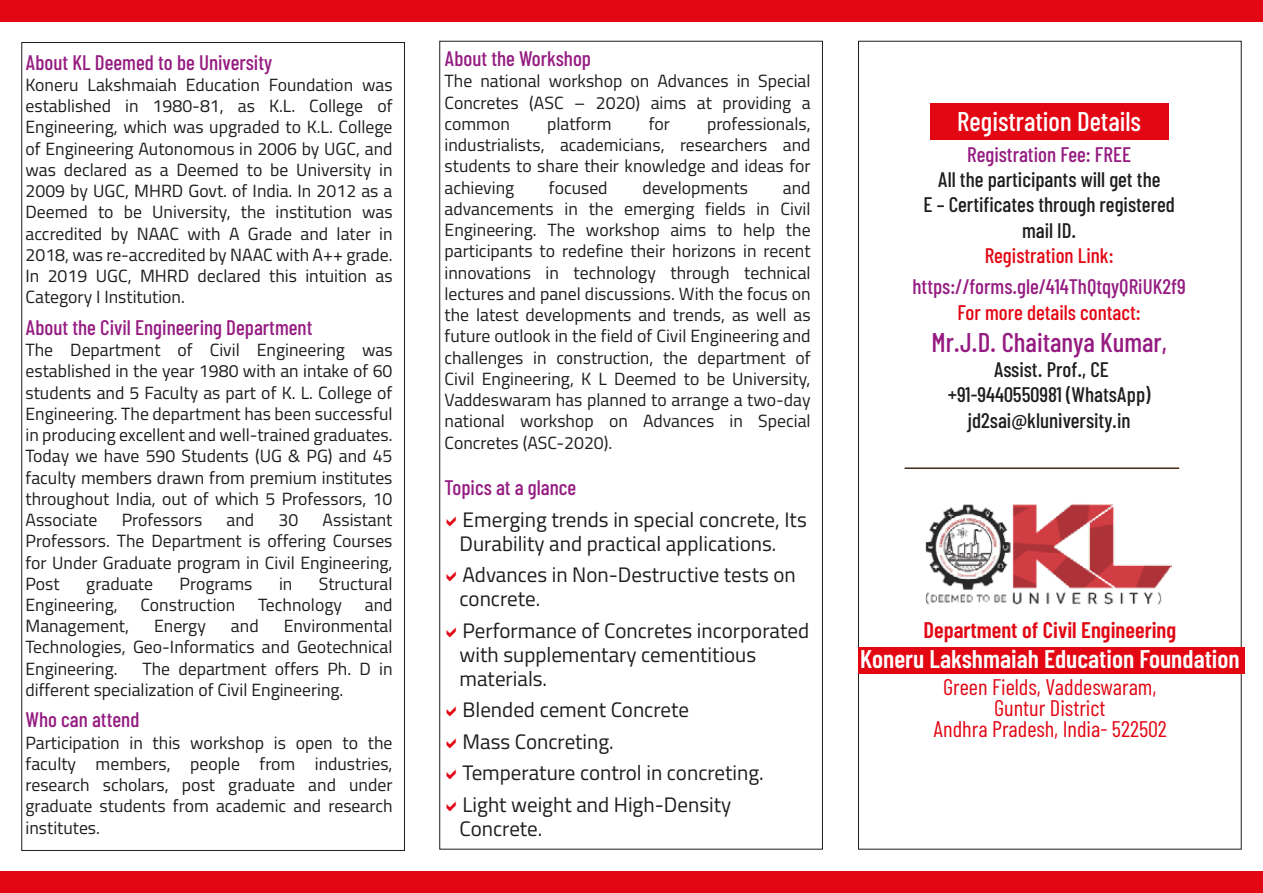
<style>
.page{position:relative;width:1263px;height:893px;background:#fff}
.page>*{position:absolute;margin:0;border:0;box-sizing:border-box;transform-origin:0 0}
.t1{font:500 27px "Barlow Condensed";color:#951b81}
.t2{font:500 27px "Barlow Condensed";color:#fff}
.t3{font:600 25.5px "Barlow Condensed";color:#fff}
.t4{font:22.5px/21px "Barlow Condensed";color:#e30613;text-align:center}
.t5{font:600 22.5px "Barlow Condensed";color:#e30613}
.t6{font:21px/24px "Titillium Web";color:#1d1d1b}
.t7{font:500 21px "Barlow Condensed";color:#951b81}
.t8{font:500 21px/25.2px "Barlow Condensed";color:#1d1d1b;text-align:center}
.t9{font:500 21px "Barlow Condensed";color:#e30613}
.t10{font:17.7px/21.3px "Titillium Web";color:#1d1d1b;text-align:justify}
</style>
<div class="page">
<div style="left:21px;top:42px;width:384px;height:809px;background:#fff;border:1px solid #1d1d1b"></div>
<div style="left:439px;top:41px;width:384px;height:808px;background:#fff;border:1px solid #1d1d1b"></div>
<div style="left:858px;top:41px;width:383px;height:808px;background:#fff;border:1px solid #1d1d1b"></div>
<div style="left:0;top:0;width:1263px;height:21px;background:#e30613"></div>
<div style="left:0;top:872px;width:1263px;height:21px;background:#e30613"></div>
<div style="left:930px;top:103px;width:238px;height:36px;background:#e30613"></div>
<img style="left:925px;top:504px;width:246px;height:100px">
<hr style="left:904px;top:467px;width:275px;height:2px;background:#432918">
<div style="left:858px;top:647px;width:387px;height:26px;background:#e30613"></div>
<p class="t7" style="left:26px;top:49px;width:248px">About KL Deemed to be University</p>
<p class="t10" style="left:26px;top:73px;width:369px">Koneru Lakshmaiah Education Foundation was established in 1980-81, as K.L. College of Engineering, which was upgraded to K.L. College of Engineering Autonomous in 2006 by UGC, and was declared as a Deemed to be University in 2009 by UGC, MHRD Govt. of India. In 2012 as a Deemed to be University, the institution was accredited by NAAC with A Grade and later in 2018, was re-accredited by NAAC with A++ grade.<br>In 2019 UGC, MHRD declared this intuition as Category I Institution.</p>
<p class="t7" style="left:26px;top:314px;width:288px">About the Civil Engineering Department</p>
<p class="t10" style="left:26px;top:338px;width:369px">The Department of Civil Engineering was established in the year 1980 with an intake of 60 students and 5 Faculty as part of K. L. College of Engineering. The department has been successful in producing excellent and well-trained graduates.<br>Today we have 590 Students (UG &amp; PG) and 45 faculty members drawn from premium institutes throughout India, out of which 5 Professors, 10<br>Associate</p>
<p class="t10" style="left:122px;top:508px;width:82px">Professors</p>
<p class="t10" style="left:227px;top:508px;width:29px">and</p>
<p class="t10" style="left:279px;top:508px;width:21px">30</p>
<p class="t10" style="left:26px;top:508px;width:369px;text-indent:297px">Assistant Professors. The Department is offering Courses for Under Graduate program in Civil Engineering, Post</p>
<p class="t10" style="left:86px;top:572px;width:68px">graduate</p>
<p class="t10" style="left:180px;top:572px;width:74px">Programs</p>
<p class="t10" style="left:279px;top:572px;width:15px">in</p>
<p class="t10" style="left:319px;top:572px;width:75px">Structural</p>
<p class="t10" style="left:26px;top:593px;width:94px">Engineering,</p>
<p class="t10" style="left:140px;top:593px;width:96px">Construction</p>
<p class="t10" style="left:258px;top:593px;width:85px">Technology</p>
<p class="t10" style="left:365px;top:593px;width:29px">and</p>
<p class="t10" style="left:26px;top:614px;width:105px">Management,</p>
<p class="t10" style="left:154px;top:614px;width:53px">Energy</p>
<p class="t10" style="left:231px;top:614px;width:29px">and</p>
<p class="t10" style="left:26px;top:614px;width:369px;text-indent:258px">Environmental Technologies, Geo-Informatics and Geotechnical Engineering.</p>
<p class="t10" style="left:26px;top:657px;width:369px;text-indent:117px">The department offers Ph. D in different specialization of Civil Engineering.</p>
<p class="t7" style="left:26px;top:707px;width:115px">Who can attend</p>
<p class="t10" style="left:26px;top:731px;width:369px">Participation in this workshop is open to the faculty members, people from industries, research scholars, post graduate and under graduate students from academic and research institutes.</p>
<p class="t7" style="left:445px;top:46px;width:148px">About the Workshop</p>
<p class="t10" style="left:445px;top:70px;width:368px">The national workshop on Advances in Special Concretes (ASC – 2020) aims at providing a common</p>
<p class="t10" style="left:445px;top:112px;width:368px;text-indent:262px">professionals, industrialists, academicians, researchers and students to share their knowledge and ideas for achieving</p>
<p class="t10" style="left:547px;top:112px;width:66px">platform</p>
<p class="t10" style="left:649px;top:112px;width:23px">for</p>
<p class="t10" style="left:549px;top:176px;width:60px">focused</p>
<p class="t10" style="left:642px;top:176px;width:107px">developments</p>
<p class="t10" style="left:445px;top:176px;width:368px;text-indent:338px">and advancements in the emerging fields in Civil Engineering. The workshop aims to help the participants to redefine their horizons in recent innovations in technology through technical lectures and panel discussions. With the focus on the latest developments and trends, as well as future outlook in the field of Civil Engineering and challenges in construction, the department of Civil Engineering, K L Deemed to be University, Vaddeswaram has planned to arrange a two-day national workshop on Advances in Special Concretes (ASC-2020).</p>
<p class="t7" style="left:445px;top:474px;width:133px">Topics at a glance</p>
<p class="t6" style="left:459px;top:506px;width:349px">Emerging trends in special concrete, Its<br>Durability and practical applications.</p>
<p class="t6" style="left:459px;top:562px;width:338px">Advances in Non-Destructive tests on concrete.</p>
<p class="t6" style="left:459px;top:617px;width:351px">Performance of Concretes incorporated with supplementary cementitious materials.</p>
<p class="t6" style="left:463px;top:693px;width:303px;line-height:31.5px">Blended cement Concrete<br>Mass Concreting.<br>Temperature control in concreting.<br>Light weight and High-Density</p>
<p class="t6" style="left:459px;top:815px;width:84px">Concrete.</p>
<h1 class="t2" style="left:957px;top:104px;width:185px">Registration Details</h1>
<p class="t7" style="left:967px;top:141px;width:166px">Registration Fee: FREE</p>
<p class="t8" style="left:923px;top:167px;width:253px">All the participants will get the<br>E – Certificates through registered mail ID.</p>
<p class="t9" style="left:985px;top:242px;width:130px">Registration Link:</p>
<p class="t7" style="left:912px;top:274px;width:275px">https://forms.gle/414ThQtqyQRiUK2f9</p>
<p class="t9" style="left:957px;top:299px;width:185px">For more details contact:</p>
<h1 class="t1" style="left:931px;top:325px;width:237px">Mr.J.D. Chaitanya Kumar,</h1>
<p class="t8" style="left:948px;top:356px;width:204px">Assist. Prof., CE +91-9440550981 (WhatsApp) jd2sai@kluniversity.in</p>
<p class="t5" style="left:923px;top:615px;width:254px">Department of Civil Engineering</p>
<h2 class="t3" style="left:860px;top:643px;width:381px">Koneru Lakshmaiah Education Foundation</h2>
<p class="t4" style="left:933px;top:676px;width:235px">Green Fields, Vaddeswaram,<br>Guntur District<br>Andhra Pradesh, India- 522502</p>
</div>
